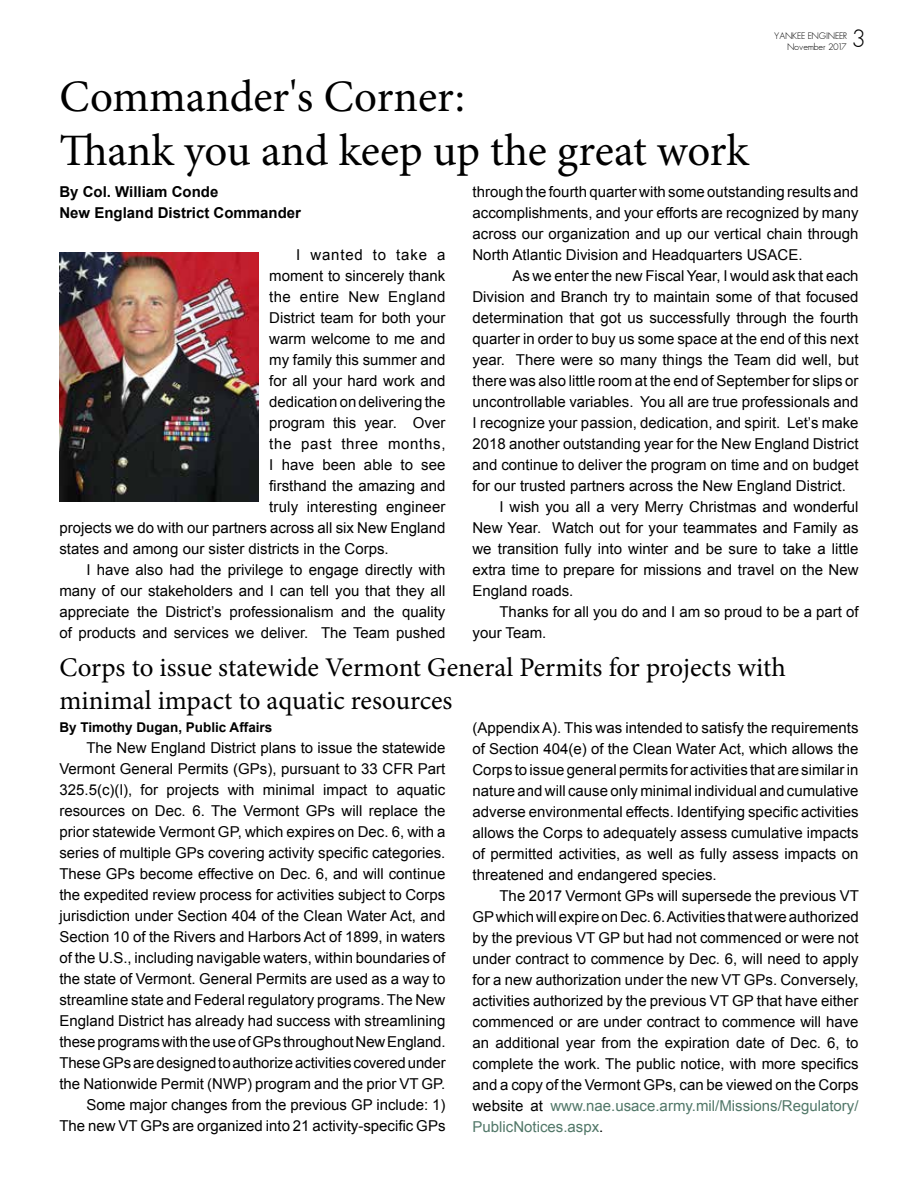
<style>
.page{position:relative;width:918px;height:1188px;background:#fff}
.page>*{position:absolute;margin:0;border:0;box-sizing:border-box;transform-origin:0 0}
.t1{font:45px/54px "Minion Pro";letter-spacing:-.005em;color:#000}
.t2{font:27px/32.4px "Minion Pro";color:#000}
.t3{font:300 24px "Futura";color:#000}
.t4{font:15px/21px "Arial";color:#000;text-align:justify}
.t5{font:700 15px/21px "Arial";color:#000}
.t6{font:15px "Arial";letter-spacing:.025em;color:#000}
.t7{font:15px "Arial";letter-spacing:.045em;color:#000}
.t8{font:15px "Arial";letter-spacing:.055em;color:#000}
.t9{font:700 13.5px "Arial";color:#000}
.t10{font:300 9px/10.8px "Futura";color:#000;text-align:right}
.s1{color:#517768}
</style>
<div class="page">
<img style="left:59px;top:252px;width:199px;height:249px">
<p class="t10" style="left:774px;top:31px;width:74px">YANKEE ENGINEER<br>November 2017</p>
<h3 class="t3" style="left:852px;top:23px;width:14px">3</h3>
<h1 class="t1" style="left:59px;top:70px;width:691px">Commander's Corner:<br>Thank you and keep up the great work</h1>
<p class="t5" style="left:59px;top:181px;width:243px">By Col. William Conde<br>New England District Commander</p>
<p class="t8" style="left:296px;top:245px;width:151px">I wanted to take a</p>
<p class="t4" style="left:269px;top:265px;width:178px">moment to sincerely thank</p>
<p class="t6" style="left:269px;top:287px;width:178px">the entire New England</p>
<p class="t4" style="left:269px;top:307px;width:178px">District team for both your</p>
<p class="t4" style="left:269px;top:328px;width:178px">warm welcome to me and</p>
<p class="t4" style="left:269px;top:349px;width:178px">my family this summer and</p>
<p class="t4" style="left:269px;top:370px;width:178px">for all your hard work and</p>
<p class="t4" style="left:269px;top:391px;width:178px">dedication on delivering the</p>
<p class="t4" style="left:269px;top:412px;width:178px">program this year. Over</p>
<p class="t7" style="left:269px;top:434px;width:178px">the past three months,</p>
<p class="t4" style="left:269px;top:454px;width:178px">I have been able to see</p>
<p class="t4" style="left:269px;top:475px;width:178px">firsthand the amazing and</p>
<p class="t4" style="left:269px;top:496px;width:178px">truly interesting engineer</p>
<p class="t4" style="left:59px;top:517px;width:388px">projects we do with our partners across all six New England</p>
<p class="t4" style="left:59px;top:538px;width:331px">states and among our sister districts in the Corps.</p>
<p class="t4" style="left:86px;top:559px;width:361px">I have also had the privilege to engage directly with</p>
<p class="t4" style="left:59px;top:580px;width:388px">many of our stakeholders and I can tell you that they all</p>
<p class="t4" style="left:59px;top:601px;width:388px">appreciate the District’s professionalism and the quality</p>
<p class="t4" style="left:59px;top:622px;width:388px">of products and services we deliver. The Team pushed</p>
<p class="t4" style="left:473px;top:181px;width:388px">through the fourth quarter with some outstanding results and accomplishments, and your efforts are recognized by many across our organization and up our vertical chain through North Atlantic Division and Headquarters USACE.</p>
<p class="t4" style="left:512px;top:265px;width:348px">As we enter the new Fiscal Year, I would ask that each</p>
<p class="t4" style="left:473px;top:286px;width:388px">Division and Branch try to maintain some of that focused</p>
<p class="t4" style="left:473px;top:307px;width:388px">determination that got us successfully through the fourth</p>
<p class="t4" style="left:473px;top:328px;width:388px">quarter in order to buy us some space at the end of this next</p>
<p class="t4" style="left:473px;top:349px;width:388px">year. There were so many things the Team did well, but</p>
<p class="t4" style="left:473px;top:370px;width:388px">there was also little room at the end of September for slips or</p>
<p class="t4" style="left:473px;top:391px;width:388px">uncontrollable variables. You all are true professionals and</p>
<p class="t4" style="left:473px;top:412px;width:388px">I recognize your passion, dedication, and spirit. Let’s make</p>
<p class="t4" style="left:473px;top:433px;width:388px">2018 another outstanding year for the New England District</p>
<p class="t4" style="left:473px;top:454px;width:388px">and continue to deliver the program on time and on budget</p>
<p class="t4" style="left:473px;top:475px;width:375px">for our trusted partners across the New England District.</p>
<p class="t4" style="left:500px;top:496px;width:361px">I wish you all a very Merry Christmas and wonderful</p>
<p class="t4" style="left:473px;top:517px;width:388px">New Year. Watch out for your teammates and Family as</p>
<p class="t4" style="left:473px;top:538px;width:388px">we transition fully into winter and be sure to take a little</p>
<p class="t4" style="left:473px;top:559px;width:388px">extra time to prepare for missions and travel on the New</p>
<p class="t4" style="left:473px;top:580px;width:102px">England roads.</p>
<p class="t4" style="left:500px;top:601px;width:361px">Thanks for all you do and I am so proud to be a part of</p>
<p class="t4" style="left:473px;top:622px;width:75px">your Team.</p>
<h2 class="t2" style="left:59px;top:652px;width:728px">Corps to issue statewide Vermont General Permits for projects with minimal impact to aquatic resources</h2>
<p class="t9" style="left:59px;top:719px;width:215px">By Timothy Dugan, Public Affairs</p>
<p class="t4" style="left:59px;top:738px;width:388px;text-align:right">The New England District plans to issue the statewide Vermont General Permits (GPs), pursuant to 33 CFR Part 325.5(c)(l), for projects with minimal impact to aquatic resources on Dec. 6. The Vermont GPs will replace the prior statewide Vermont GP, which expires on Dec. 6, with a series of multiple GPs covering activity specific categories.<br>These GPs become effective on Dec. 6, and will continue the expedited review process for activities subject to Corps jurisdiction under Section 404 of the Clean Water Act, and Section 10 of the Rivers and Harbors Act of 1899, in waters of the U.S., including navigable waters, within boundaries of the state of Vermont. General Permits are used as a way to streamline state and Federal regulatory programs. The New England District has already had success with streamlining these programs with the use of GPs throughout New England.<br>These GPs are designed to authorize activities covered under the Nationwide Permit (NWP) program and the prior VT GP.<br>Some major changes from the previous GP include: 1)<br>The new VT GPs are organized into 21 activity-specific GPs</p>
<p class="t4" style="left:473px;top:718px;width:388px">(Appendix A). This was intended to satisfy the requirements of Section 404(e) of the Clean Water Act, which allows the Corps to issue general permits for activities that are similar in nature and will cause only minimal individual and cumulative adverse environmental effects. Identifying specific activities allows the Corps to adequately assess cumulative impacts of permitted activities, as well as fully assess impacts on threatened and endangered species.</p>
<p class="t4" style="left:473px;top:886px;width:388px;text-indent:27px">The 2017 Vermont GPs will supersede the previous VT GP which will expire on Dec. 6. Activities that were authorized by the previous VT GP but had not commenced or were not under contract to commence by Dec. 6, will need to apply for a new authorization under the new VT GPs. Conversely, activities authorized by the previous VT GP that have either commenced or are under contract to commence will have an additional year from the expiration date of Dec. 6, to complete the work. The public notice, with more specifics and a copy of the Vermont GPs, can be viewed on the Corps website at <span class="s1">www.nae.usace.army.mil/Missions/Regulatory/ PublicNotices.aspx</span>.</p>
</div>
